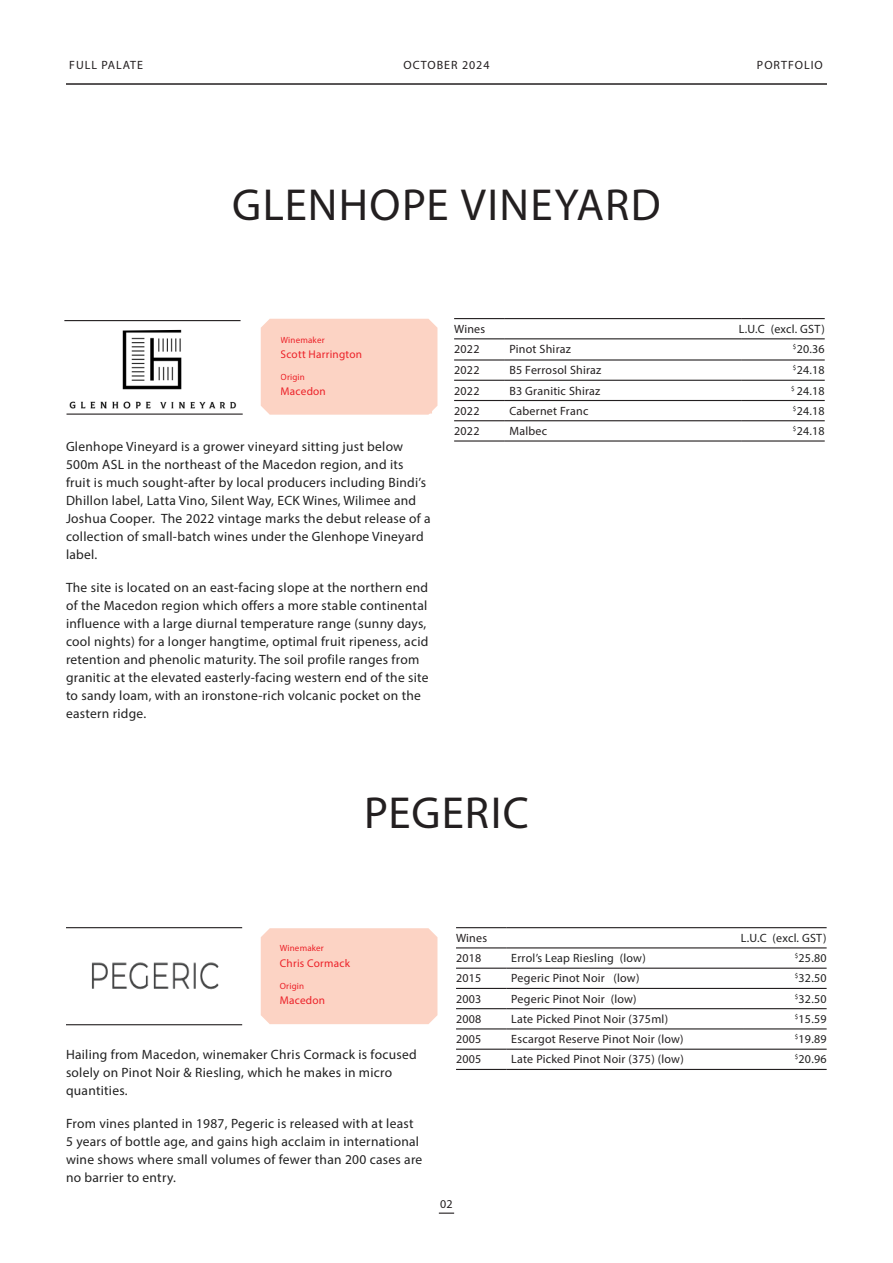
<style>
.page{position:relative;width:893px;height:1263px;background:#fff}
.page>*{position:absolute;margin:0;border:0;box-sizing:border-box;transform-origin:0 0}
.t1{font:45px "Myriad Pro";letter-spacing:.03em;color:#231f20}
.Default{font:13.5px/18px "Myriad Pro";letter-spacing:.02em;color:#212121}
.t2{font:12px "Myriad Pro";letter-spacing:.02em;color:#231f20}
.Default-2{font:12px "Myriad Pro";letter-spacing:.02em;color:#212121}
.t3{font:12px "Myriad Pro";letter-spacing:.08em;color:#231f20}
.Default-3{font:11.25px "Myriad Pro";letter-spacing:.02em;color:#ec2128}
.Default-4{font:9px "Myriad Pro";letter-spacing:.02em;color:#ec2128}
</style>
<div class="page">
<hr style="left:66px;top:83px;width:761px;height:2px;background:#231f20">
<div style="left:261px;top:319px;width:176px;height:96px;background:#fcd3c4"></div>
<div style="left:279px;top:334px;width:153px;height:79px;border:2px solid #fcd3c4"></div>
<img style="left:69px;top:329px;width:168px;height:80px">
<svg style="left:439px;top:1212px;width:15px;height:2px"></svg>
<hr style="left:64px;top:320px;width:177px;height:1px;background:#231f20">
<hr style="left:67px;top:413px;width:176px;height:2px;background:#231f20">
<hr style="left:454px;top:338px;width:51px;height:1px;background:#231f20">
<hr style="left:505px;top:338px;width:236px;height:1px;background:#231f20">
<hr style="left:741px;top:338px;width:84px;height:1px;background:#231f20">
<hr style="left:454px;top:359px;width:51px;height:2px;background:#231f20">
<hr style="left:505px;top:359px;width:236px;height:2px;background:#231f20">
<hr style="left:741px;top:359px;width:84px;height:2px;background:#231f20">
<hr style="left:454px;top:380px;width:51px;height:1px;background:#231f20">
<hr style="left:505px;top:380px;width:236px;height:1px;background:#231f20">
<hr style="left:741px;top:380px;width:84px;height:1px;background:#231f20">
<hr style="left:454px;top:400px;width:51px;height:1px;background:#231f20">
<hr style="left:505px;top:400px;width:236px;height:1px;background:#231f20">
<hr style="left:741px;top:400px;width:84px;height:1px;background:#231f20">
<hr style="left:454px;top:420px;width:51px;height:1px;background:#231f20">
<hr style="left:505px;top:420px;width:236px;height:1px;background:#231f20">
<hr style="left:741px;top:420px;width:84px;height:1px;background:#231f20">
<hr style="left:454px;top:440px;width:51px;height:2px;background:#231f20">
<hr style="left:505px;top:440px;width:236px;height:2px;background:#231f20">
<hr style="left:741px;top:440px;width:84px;height:2px;background:#231f20">
<hr style="left:454px;top:318px;width:51px;height:1px;background:#231f20">
<hr style="left:505px;top:318px;width:236px;height:1px;background:#231f20">
<hr style="left:741px;top:318px;width:84px;height:1px;background:#231f20">
<hr style="left:456px;top:947px;width:51px;height:1px;background:#231f20">
<hr style="left:507px;top:947px;width:236px;height:1px;background:#231f20">
<hr style="left:743px;top:947px;width:84px;height:1px;background:#231f20">
<hr style="left:456px;top:968px;width:51px;height:1px;background:#231f20">
<hr style="left:507px;top:968px;width:236px;height:1px;background:#231f20">
<hr style="left:743px;top:968px;width:84px;height:1px;background:#231f20">
<hr style="left:456px;top:988px;width:51px;height:1px;background:#231f20">
<hr style="left:507px;top:988px;width:236px;height:1px;background:#231f20">
<hr style="left:743px;top:988px;width:84px;height:1px;background:#231f20">
<hr style="left:456px;top:1008px;width:51px;height:1px;background:#231f20">
<hr style="left:507px;top:1008px;width:236px;height:1px;background:#231f20">
<hr style="left:743px;top:1008px;width:84px;height:1px;background:#231f20">
<hr style="left:456px;top:1028px;width:51px;height:1px;background:#231f20">
<hr style="left:507px;top:1028px;width:236px;height:1px;background:#231f20">
<hr style="left:743px;top:1028px;width:84px;height:1px;background:#231f20">
<hr style="left:456px;top:1049px;width:51px;height:1px;background:#231f20">
<hr style="left:507px;top:1049px;width:236px;height:1px;background:#231f20">
<hr style="left:743px;top:1049px;width:84px;height:1px;background:#231f20">
<hr style="left:456px;top:1069px;width:51px;height:1px;background:#231f20">
<hr style="left:507px;top:1069px;width:236px;height:1px;background:#231f20">
<hr style="left:743px;top:1069px;width:84px;height:1px;background:#231f20">
<hr style="left:456px;top:927px;width:51px;height:1px;background:#231f20">
<hr style="left:507px;top:927px;width:236px;height:1px;background:#231f20">
<hr style="left:743px;top:927px;width:84px;height:1px;background:#231f20">
<hr style="left:66px;top:927px;width:176px;height:1px;background:#231f20">
<hr style="left:66px;top:1024px;width:176px;height:1px;background:#231f20">
<div style="left:261px;top:928px;width:176px;height:96px;background:#fcd3c4"></div>
<img style="left:91px;top:962px;width:128px;height:28px">
<p class="t3" style="left:69px;top:58px;width:75px">FULL PALATE</p>
<p class="t3" style="left:403px;top:58px;width:88px">OCTOBER 2024</p>
<p class="t3" style="left:757px;top:58px;width:67px">PORTFOLIO</p>
<p class="t1" style="left:232px;top:178px;width:430px">GLENHOPE VINEYARD</p>
<p class="Default-4" style="left:281px;top:334px;width:46px">Winemaker</p>
<p class="Default-3" style="left:281px;top:347px;width:83px">Scott Harrington</p>
<p class="Default-4" style="left:281px;top:372px;width:26px">Origin</p>
<p class="Default-3" style="left:281px;top:384px;width:47px">Macedon</p>
<p class="Default" style="left:66px;top:437px;width:366px">Glenhope Vineyard is a grower vineyard sitting just below 500m ASL in the northeast of the Macedon region, and its fruit is much sought-after by local producers including Bindi’s Dhillon label, Latta Vino, Silent Way, ECK Wines, Wilimee and Joshua Cooper. The 2022 vintage marks the debut release of a collection of small-batch wines under the Glenhope Vineyard label.</p>
<p class="Default" style="left:66px;top:578px;width:364px">The site is located on an east-facing slope at the northern end of the Macedon region which offers a more stable continental influence with a large diurnal temperature range (sunny days, cool nights) for a longer hangtime, optimal fruit ripeness, acid retention and phenolic maturity. The soil profile ranges from granitic at the elevated easterly-facing western end of the site to sandy loam, with an ironstone-rich volcanic pocket on the eastern ridge.</p>
<p class="t2" style="left:454px;top:321px;width:33px">Wines</p>
<p class="Default-2" style="left:739px;top:321px;width:87px">L.U.C (excl. GST)</p>
<p class="t2" style="left:454px;top:342px;width:27px">2022</p>
<p class="t2" style="left:509px;top:342px;width:63px">Pinot Shiraz</p>
<p class="Default-2" style="left:793px;top:342px;width:33px"><sup>$</sup>20.36</p>
<p class="t2" style="left:454px;top:363px;width:27px">2022</p>
<p class="t2" style="left:509px;top:363px;width:94px">B5 Ferrosol Shiraz</p>
<p class="Default-2" style="left:793px;top:363px;width:33px"><sup>$</sup>24.18</p>
<p class="t2" style="left:454px;top:383px;width:27px">2022</p>
<p class="t2" style="left:509px;top:383px;width:93px">B3 Granitic Shiraz</p>
<p class="Default-2" style="left:791px;top:383px;width:35px"><sup>$</sup> 24.18</p>
<p class="t2" style="left:454px;top:403px;width:27px">2022</p>
<p class="t2" style="left:509px;top:403px;width:80px">Cabernet Franc</p>
<p class="Default-2" style="left:793px;top:403px;width:33px"><sup>$</sup>24.18</p>
<p class="t2" style="left:454px;top:424px;width:27px">2022</p>
<p class="t2" style="left:509px;top:424px;width:39px">Malbec</p>
<p class="Default-2" style="left:793px;top:424px;width:33px"><sup>$</sup>24.18</p>
<p class="t1" style="left:364px;top:785px;width:166px">PEGERIC</p>
<p class="Default-4" style="left:280px;top:943px;width:46px">Winemaker</p>
<p class="Default-3" style="left:280px;top:956px;width:72px">Chris Cormack</p>
<p class="Default-4" style="left:280px;top:980px;width:26px">Origin</p>
<p class="Default-3" style="left:280px;top:993px;width:47px">Macedon</p>
<p class="Default" style="left:66px;top:1045px;width:352px">Hailing from Macedon, winemaker Chris Cormack is focused solely on Pinot Noir &amp; Riesling, which he makes in micro quantities.</p>
<p class="Default" style="left:66px;top:1114px;width:358px">From vines planted in 1987, Pegeric is released with at least 5 years of bottle age, and gains high acclaim in international wine shows where small volumes of fewer than 200 cases are no barrier to entry.</p>
<p class="t2" style="left:456px;top:930px;width:33px">Wines</p>
<p class="Default-2" style="left:741px;top:930px;width:87px">L.U.C (excl. GST)</p>
<p class="t2" style="left:456px;top:951px;width:27px">2018</p>
<p class="Default-2" style="left:511px;top:951px;width:136px">Errol’s Leap Riesling (low)</p>
<p class="Default-2" style="left:795px;top:951px;width:33px"><sup>$</sup>25.80</p>
<p class="t2" style="left:456px;top:971px;width:27px">2015</p>
<p class="t2" style="left:511px;top:971px;width:130px">Pegeric Pinot Noir (low)</p>
<p class="Default-2" style="left:795px;top:971px;width:33px"><sup>$</sup>32.50</p>
<p class="t2" style="left:456px;top:991px;width:27px">2003</p>
<p class="t2" style="left:511px;top:991px;width:127px">Pegeric Pinot Noir (low)</p>
<p class="Default-2" style="left:795px;top:991px;width:33px"><sup>$</sup>32.50</p>
<p class="t2" style="left:456px;top:1011px;width:27px">2008</p>
<p class="t2" style="left:511px;top:1011px;width:158px">Late Picked Pinot Noir (375ml)</p>
<p class="Default-2" style="left:795px;top:1011px;width:33px"><sup>$</sup>15.59</p>
<p class="t2" style="left:456px;top:1032px;width:27px">2005</p>
<p class="t2" style="left:511px;top:1032px;width:174px">Escargot Reserve Pinot Noir (low)</p>
<p class="Default-2" style="left:795px;top:1032px;width:33px"><sup>$</sup>19.89</p>
<p class="t2" style="left:456px;top:1052px;width:27px">2005</p>
<p class="t2" style="left:511px;top:1052px;width:174px">Late Picked Pinot Noir (375) (low)</p>
<p class="Default-2" style="left:795px;top:1052px;width:33px"><sup>$</sup>20.96</p>
<p class="t2" style="left:440px;top:1197px;width:14px">02</p>
</div>
